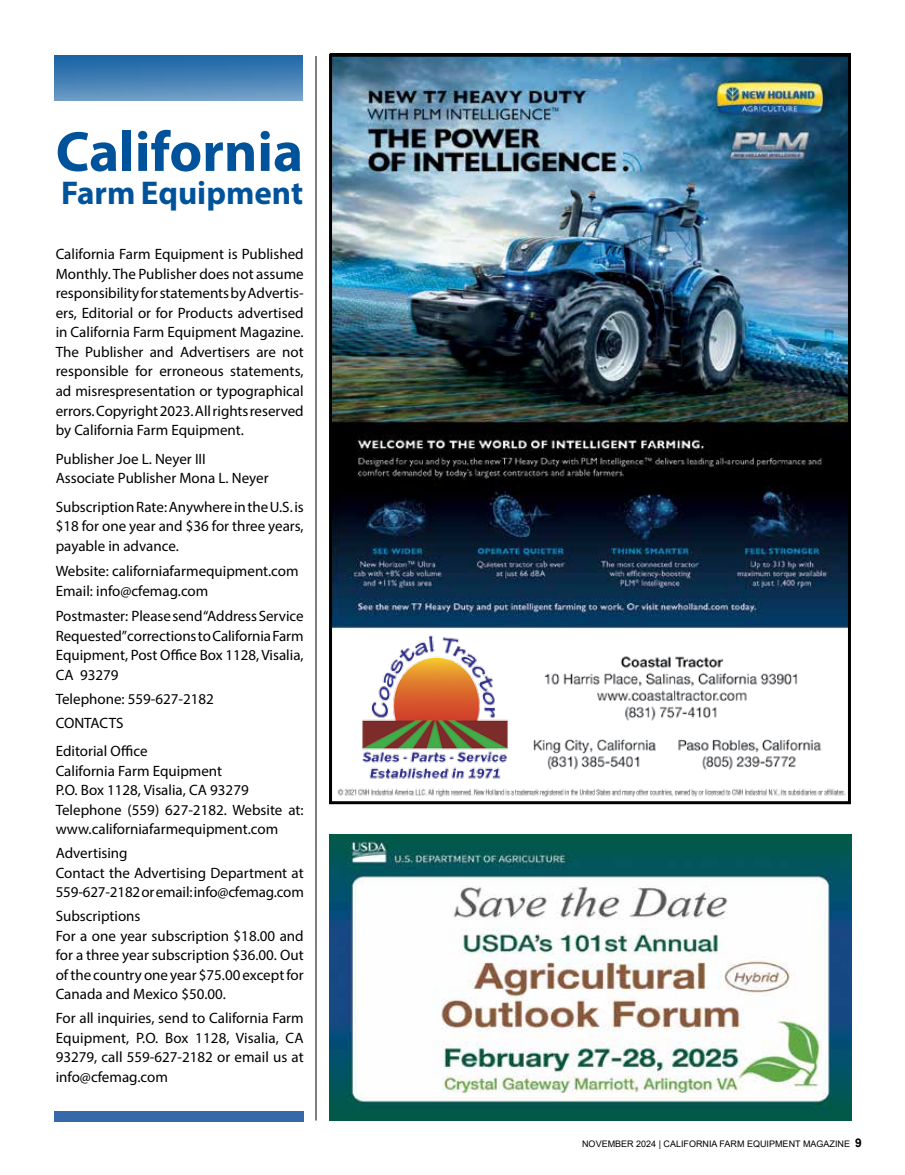
<style>
.page{position:relative;width:905px;height:1175px;background:#fff}
.page>*{position:absolute;margin:0;border:0;box-sizing:border-box;transform-origin:0 0}
.t1{font:700 57px "Myriad Pro";color:#00539b}
.t2{font:700 33px "Myriad Pro";color:#00539b}
.t3{font:15px/19.5px "Myriad Pro";color:#000}
.t4{font:9px "Arial";color:#000}
.s1{font-weight:700;font-size:12px}
</style>
<div class="page">
<hr style="left:316px;top:56px;width:1px;height:1064px;background:#000">
<div style="left:54px;top:55px;width:249px;height:46px;background:linear-gradient(to bottom,#1762a4,#709ec7)"></div>
<div style="left:54px;top:1111px;width:249px;height:11px;background:#3768a9"></div>
<img style="left:333px;top:58px;width:513px;height:570px">
<img style="left:533px;top:656px;width:289px;height:114px">
<img style="left:362px;top:635px;width:146px;height:144px">
<img style="left:337px;top:788px;width:509px;height:9px">
<div style="left:329px;top:54px;width:521px;height:750px;border:3px solid #000"></div>
<img style="left:330px;top:835px;width:521px;height:285px">
<h1 class="t1" style="left:56px;top:114px;width:249px">California</h1>
<h2 class="t2" style="left:61px;top:171px;width:243px">Farm Equipment</h2>
<p class="t3" style="left:56px;top:244px;width:249px;text-align:justify">California Farm Equipment is Published Monthly. The Publisher does not assume responsibility for statements by Advertis&shy;ers, Editorial or for Products advertised in California Farm Equipment Magazine.<br>The Publisher and Advertisers are not responsible for erroneous statements, ad misrespresentation or typographical errors. Copyright 2023. All rights reserved by California Farm Equipment.</p>
<p class="t3" style="left:56px;top:448px;width:214px">Publisher Joe L. Neyer III<br>Associate Publisher Mona L. Neyer</p>
<p class="t3" style="left:56px;top:496px;width:249px;text-align:justify">Subscription Rate: Anywhere in the U.S. is $18 for one year and $36 for three years, payable in advance.</p>
<p class="t3" style="left:56px;top:561px;width:244px">Website: californiafarmequipment.com<br>Email: info@cfemag.com</p>
<p class="t3" style="left:56px;top:606px;width:249px;text-align:justify">Postmaster: Please send “Address Service Requested” corrections to California Farm Equipment, Post Office Box 1128, Visalia, CA 93279</p>
<p class="t3" style="left:56px;top:686px;width:160px;line-height:24px">Telephone: 559-627-2182<br>CONTACTS</p>
<p class="t3" style="left:56px;top:741px;width:249px">Editorial Office<br>California Farm Equipment<br>P.O. Box 1128, Visalia, CA 93279<br>Telephone (559) 627-2182. Website at: www.californiafarmequipment.com</p>
<p class="t3" style="left:56px;top:843px;width:250px">Advertising<br>Contact the Advertising Department at<br>559-627-2182 or email: info@cfemag.com</p>
<p class="t3" style="left:56px;top:906px;width:249px">Subscriptions<br>For a one year subscription $18.00 and for a three year subscription $36.00. Out of the country one year $75.00 except for<br>Canada and Mexico $50.00.</p>
<p class="t3" style="left:56px;top:1008px;width:249px;text-align:justify">For all inquiries, send to California Farm Equipment, P.O. Box 1128, Visalia, CA 93279, call 559-627-2182 or email us at info@cfemag.com</p>
<p class="t4" style="left:582px;top:1137px;width:281px">NOVEMBER 2024 | CALIFORNIA FARM EQUIPMENT MAGAZINE <span class="s1">9</span></p>
</div>
